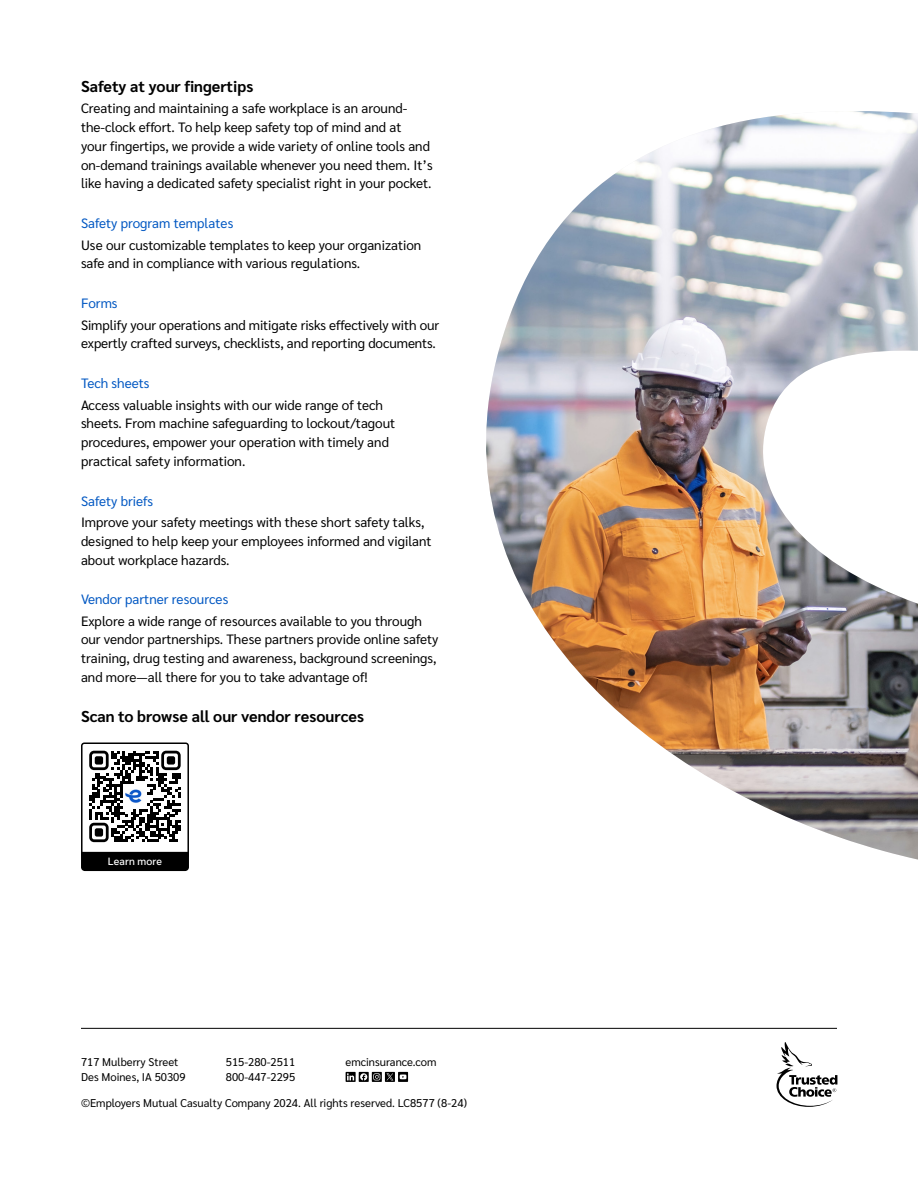
<style>
.page{position:relative;width:918px;height:1188px;background:#fff}
.page>*{position:absolute;margin:0;border:0;box-sizing:border-box;transform-origin:0 0}
.t1{font:700 15.75px "Sarabun";color:#000}
.t2{font:13.5px/18.8px "Sarabun";color:#000}
.t3{font:13.5px "Sarabun";color:#0057c2}
.t4{font:11.25px/15px "Sarabun";color:#000}
.t5{font:500 10.5px "Sarabun";letter-spacing:.015em;color:#fff}
</style>
<div class="page">
<hr style="left:81px;top:1028px;width:756px;height:1px;background:#000">
<svg style="left:398px;top:1072px;width:10px;height:10px"></svg>
<svg style="left:385px;top:1072px;width:10px;height:10px"></svg>
<svg style="left:359px;top:1072px;width:10px;height:10px"></svg>
<svg style="left:372px;top:1072px;width:10px;height:10px"></svg>
<svg style="left:373px;top:1073px;width:7px;height:7px"></svg>
<svg style="left:387px;top:1073px;width:6px;height:7px"></svg>
<svg style="left:400px;top:1075px;width:6px;height:4px"></svg>
<svg style="left:346px;top:1072px;width:21px;height:10px"></svg>
<svg style="left:777px;top:1042px;width:60px;height:65px"></svg>
<img style="left:486px;top:111px;width:432px;height:749px">
<svg style="left:81px;top:742px;width:108px;height:129px"></svg>
<p class="t1" style="left:81px;top:77px;width:174px">Safety at your fingertips</p>
<p class="t2" style="left:81px;top:99px;width:353px">Creating and maintaining a safe workplace is an around&shy;the-clock effort. To help keep safety top of mind and at<br>your fingertips, we provide a wide variety of online tools and on-demand trainings available whenever you need them. It’s like having a dedicated safety specialist right in your pocket.</p>
<p class="t3" style="left:81px;top:216px;width:154px">Safety program templates</p>
<p class="t2" style="left:81px;top:236px;width:342px">Use our customizable templates to keep your organization safe and in compliance with various regulations.</p>
<p class="t3" style="left:81px;top:296px;width:38px">Forms</p>
<p class="t2" style="left:81px;top:316px;width:360px">Simplify your operations and mitigate risks effectively with our expertly crafted surveys, checklists, and reporting documents.</p>
<p class="t3" style="left:81px;top:376px;width:70px">Tech sheets</p>
<p class="t2" style="left:81px;top:396px;width:316px">Access valuable insights with our wide range of tech sheets. From machine safeguarding to lockout/tagout procedures, empower your operation with timely and practical safety information.</p>
<p class="t3" style="left:81px;top:493px;width:74px">Safety briefs</p>
<p class="t2" style="left:81px;top:513px;width:352px">Improve your safety meetings with these short safety talks, designed to help keep your employees informed and vigilant about workplace hazards.</p>
<p class="t3" style="left:81px;top:592px;width:149px">Vendor partner resources</p>
<p class="t2" style="left:81px;top:612px;width:359px">Explore a wide range of resources available to you through our vendor partnerships. These partners provide online safety training, drug testing and awareness, background screenings, and more—all there for you to take advantage of!</p>
<p class="t1" style="left:81px;top:707px;width:285px">Scan to browse all our vendor resources</p>
<p class="t5" style="left:108px;top:855px;width:56px">Learn more</p>
<p class="t4" style="left:81px;top:1055px;width:106px">717 Mulberry Street<br>Des Moines, IA 50309</p>
<p class="t4" style="left:226px;top:1055px;width:71px">515-280-2511<br>800-447-2295</p>
<p class="t4" style="left:346px;top:1055px;width:92px">emcinsurance.com</p>
<p class="t4" style="left:81px;top:1096px;width:388px">©Employers Mutual Casualty Company 2024. All rights reserved. LC8577 (8-24)</p>
</div>
